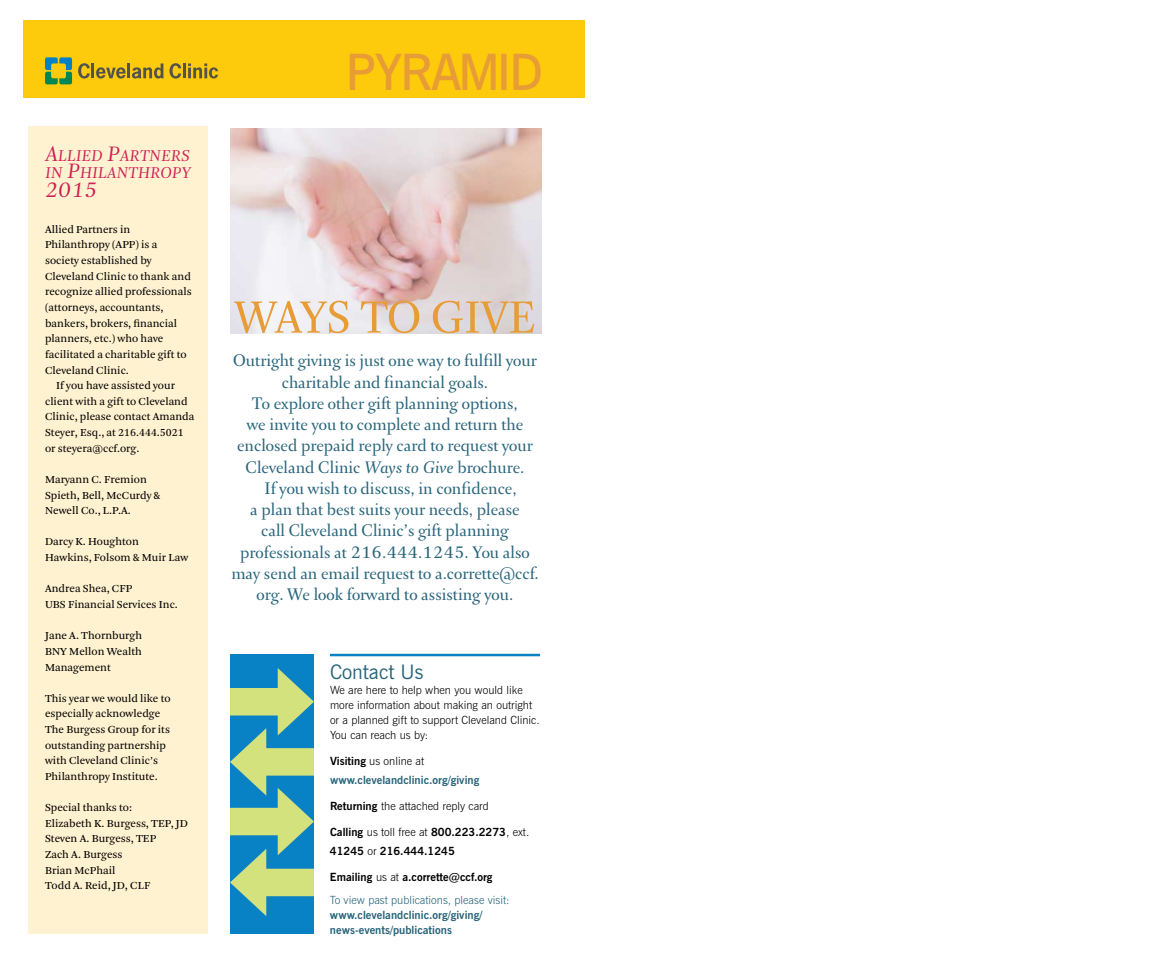
<style>
.page{position:relative;width:1170px;height:979px;background:#fff}
.page>*{position:absolute;margin:0;border:0;box-sizing:border-box;transform-origin:0 0}
.t1{font:53.75px "Arnhem Fine";color:#e79c36}
.t2{font:600 50px "News Gothic BT";letter-spacing:-.05em;color:#e79c36}
.t3{font:italic 25px "Arnhem Fine";color:#ce2156}
.t4{font:20px/21.2px "Arnhem Fine";color:#27647a;text-align:center}
.t5{font:20px "News Gothic BT";color:#27647a}
.t6{font:italic 18.75px/17.5px "Arnhem Fine";color:#ce2156}
.t7{font:11.25px/15.6px "Arnhem Blond";color:#000}
.t8{font:300 11.25px/15px "News Gothic BT";color:#000}
.t9{font:700 11.25px/18.8px "News Gothic BT";color:#27647a}
.t10{font:300 11.25px/22.5px "News Gothic BT";color:#27647a}
.t11{font:700 11.25px/18.8px "News Gothic BT";color:#000}
.s1{font-size:25px}
.s2{font-style:italic}
.s3{color:#000}
.s4{font-weight:300;color:#000}
.s5{font-weight:700}
.s6{font-weight:300}
.s7{font-weight:700;color:#000}
</style>
<div class="page">
<div style="left:24px;top:20px;width:561px;height:78px;background:#fdca0c"></div>
<svg style="left:45px;top:57px;width:27px;height:27px"></svg>
<svg style="left:78px;top:63px;width:48px;height:16px"></svg>
<hr style="left:127px;top:63px;width:3px;height:15px;background:#54534a">
<svg style="left:170px;top:63px;width:11px;height:16px"></svg>
<hr style="left:183px;top:63px;width:3px;height:15px;background:#54534a">
<svg style="left:188px;top:63px;width:30px;height:16px"></svg>
<svg style="left:132px;top:63px;width:32px;height:16px"></svg>
<img style="left:230px;top:128px;width:311px;height:206px">
<div style="left:28px;top:126px;width:180px;height:808px;background:#fff2d1"></div>
<div style="left:230px;top:654px;width:84px;height:279px;background:#0881c5"></div>
<div style="left:230px;top:688px;width:60px;height:27px;background:#d3e27c"></div>
<svg style="left:278px;top:668px;width:36px;height:67px"></svg>
<div style="left:254px;top:748px;width:60px;height:27px;background:#d3e27c"></div>
<svg style="left:230px;top:728px;width:36px;height:67px"></svg>
<div style="left:230px;top:808px;width:60px;height:27px;background:#d3e27c"></div>
<svg style="left:278px;top:788px;width:36px;height:67px"></svg>
<div style="left:254px;top:868px;width:60px;height:28px;background:#d3e27c"></div>
<svg style="left:230px;top:849px;width:36px;height:67px"></svg>
<hr style="left:330px;top:654px;width:210px;height:2px;background:#0881c5">
<h3 class="t6" style="left:45px;top:148px;width:147px"><span class="s1">A</span>LLIED <span class="s1">P</span>ARTNERS<br>IN <span class="s1">P</span>HILANTHROPY</h3>
<h3 class="t3" style="left:45px;top:178px;width:54px">2015</h3>
<p class="t7" style="left:45px;top:222px;width:148px">Allied Partners in<br>Philanthropy (APP) is a society established by<br>Cleveland Clinic to thank and recognize allied professionals (attorneys, accountants, bankers, brokers, financial planners, etc.) who have facilitated a charitable gift to<br>Cleveland Clinic.</p>
<p class="t7" style="left:45px;top:378px;width:151px;text-indent:11px">If you have assisted your client with a gift to Cleveland<br>Clinic, please contact Amanda<br>Steyer, Esq., at 216.444.5021 or steyera@ccf.org.</p>
<p class="t7" style="left:45px;top:472px;width:117px">Maryann C. Fremion<br>Spieth, Bell, McCurdy &amp;<br>Newell Co., L.P.A.</p>
<p class="t7" style="left:45px;top:534px;width:145px">Darcy K. Houghton<br>Hawkins, Folsom &amp; Muir Law</p>
<p class="t7" style="left:45px;top:581px;width:134px">Andrea Shea, CFP<br>UBS Financial Services Inc.</p>
<p class="t7" style="left:45px;top:628px;width:99px;text-align:justify">Jane A. Thornburgh BNY Mellon Wealth Management</p>
<p class="t7" style="left:45px;top:690px;width:127px">This year we would like to especially acknowledge<br>The Burgess Group for its outstanding partnership with Cleveland Clinic’s<br>Philanthropy Institute.</p>
<p class="t7" style="left:45px;top:800px;width:144px">Special thanks to:<br>Elizabeth K. Burgess, TEP, JD<br>Steven A. Burgess, TEP<br>Zach A. Burgess<br>Brian McPhail<br>Todd A. Reid, JD, CLF</p>
<h2 class="t2" style="left:346px;top:41px;width:199px">PYRAMID</h2>
<h1 class="t1" style="left:234px;top:292px;width:303px">WAYS TO GIVE</h1>
<p class="t4" style="left:231px;top:351px;width:309px">Outright giving is just one way to fulfill your charitable and financial goals.<br>To explore other gift planning options,<br>we invite you to complete and return the enclosed prepaid reply card to request your Cleveland Clinic <span class="s2">Ways to Give</span> brochure.<br>If you wish to discuss, in confidence,<br>a plan that best suits your needs, please<br>call Cleveland Clinic’s gift planning professionals at 216.444.1245. You also may send an email request to a.corrette@ccf. org. We look forward to assisting you.</p>
<h3 class="t5" style="left:330px;top:659px;width:95px">Contact Us</h3>
<p class="t8" style="left:330px;top:682px;width:211px">We are here to help when you would like more information about making an outright or a planned gift to support Cleveland Clinic.<br>You can reach us by:</p>
<p class="t9" style="left:330px;top:751px;width:151px"><span class="s3">Visiting</span> <span class="s4">us online at </span>www.clevelandclinic.org/giving</p>
<p class="t8" style="left:330px;top:798px;width:160px"><span class="s5">Returning</span> the attached reply card</p>
<p class="t11" style="left:330px;top:822px;width:201px">Calling <span class="s6">us toll free at</span> 800.223.2273<span class="s6">, ext.<br></span>41245 <span class="s6">or</span> 216.444.1245</p>
<p class="t10" style="left:330px;top:866px;width:181px"><span class="s7">Emailing</span> <span class="s3">us at</span> <span class="s7">a.corrette@ccf.org<br></span>To view past publications, please visit:</p>
<p class="t9" style="left:330px;top:907px;width:154px;line-height:15px">www.clevelandclinic.org/giving/ news-events/publications</p>
</div>
